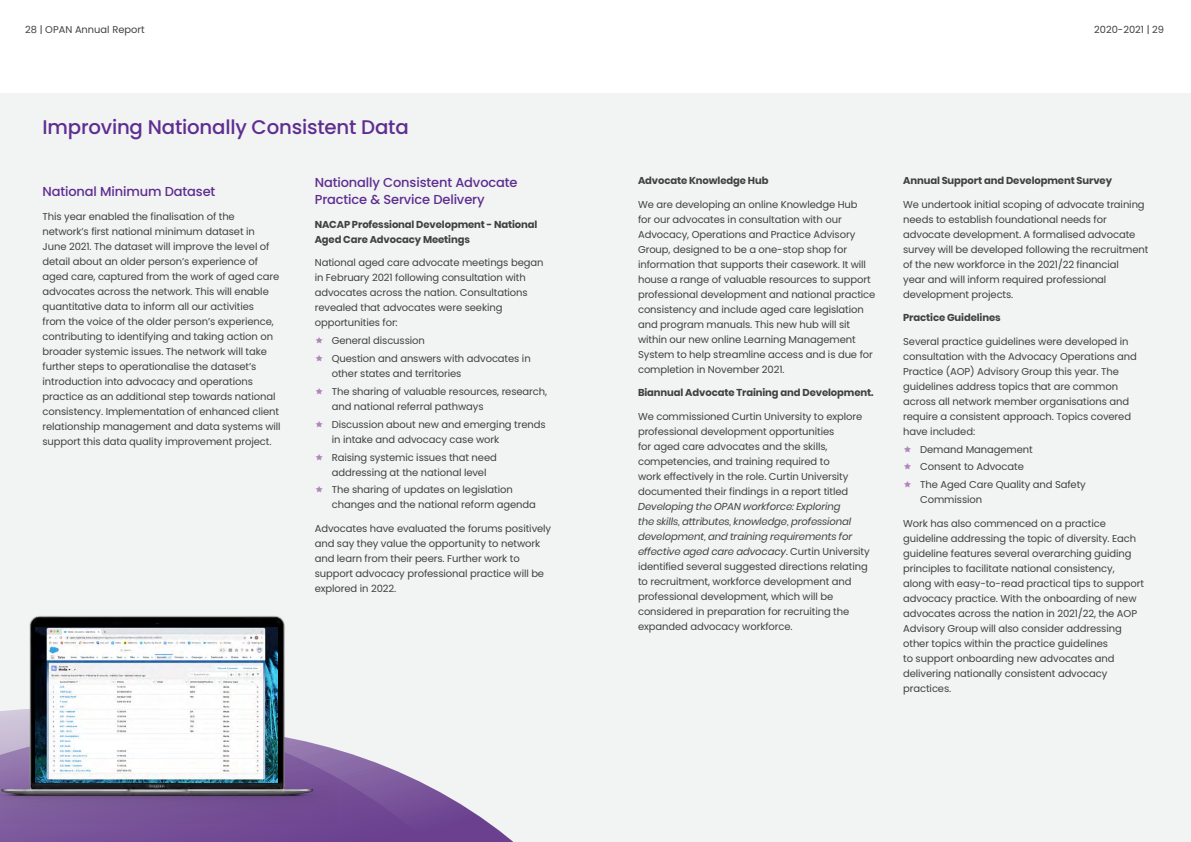
<style>
.page{position:relative;width:1191px;height:842px;background:#fff}
.page>*{position:absolute;margin:0;border:0;box-sizing:border-box;transform-origin:0 0}
.t1{font:500 19.7px "Poppins";letter-spacing:-.01em;color:#5e2d91}
.t2{font:500 13px/17px "Poppins";letter-spacing:-.01em;color:#5e2d91}
.t3{font:10px/15px "Poppins";letter-spacing:-.01em;color:#414042}
.t4{font:700 10px/15px "Poppins";letter-spacing:-.01em;color:#414042}
.t5{font:9.9px "Poppins";color:#414042}
.s1{font-style:italic}
</style>
<div class="page">
<div style="left:0;top:94px;width:1191px;height:748px;background:#f2f3f3"></div>
<svg style="left:0;top:755px;width:514px;height:87px"></svg>
<img style="left:0;top:616px;width:354px;height:207px">
<img style="left:35px;top:628px;width:242px;height:154px">
<p class="t5" style="left:25px;top:24px;width:121px">28 | OPAN Annual Report</p>
<p class="t5" style="left:1094px;top:24px;width:71px">2020-2021 | 29</p>
<h1 class="t1" style="left:43px;top:116px;width:368px">Improving Nationally Consistent Data</h1>
<h2 class="t2" style="left:43px;top:183px;width:174px">National Minimum Dataset</h2>
<p class="t3" style="left:43px;top:209px;width:240px">This year enabled the finalisation of the network’s first national minimum dataset in June 2021. The dataset will improve the level of detail about an older person’s experience of aged care, captured from the work of aged care advocates across the network. This will enable quantitative data to inform all our activities<br>from the voice of the older person’s experience, contributing to identifying and taking action on broader systemic issues. The network will take further steps to operationalise the dataset’s introduction into advocacy and operations practice as an additional step towards national consistency. Implementation of enhanced client relationship management and data systems will support this data quality improvement project.</p>
<h2 class="t2" style="left:315px;top:174px;width:204px">Nationally Consistent Advocate<br>Practice &amp; Service Delivery</h2>
<p class="t4" style="left:315px;top:217px;width:224px">NACAP Professional Development - National<br>Aged Care Advocacy Meetings</p>
<p class="t3" style="left:315px;top:255px;width:230px">National aged care advocate meetings began in February 2021 following consultation with advocates across the nation. Consultations revealed that advocates were seeking opportunities for:</p>
<p class="t3" style="left:332px;top:332px;width:200px;line-height:17.8px">General discussion<br>Question and answers with advocates in</p>
<p class="t3" style="left:332px;top:365px;width:217px;line-height:17.8px">other states and territories<br>The sharing of valuable resources, research,</p>
<p class="t3" style="left:332px;top:398px;width:215px;line-height:17.8px">and national referral pathways<br>Discussion about new and emerging trends</p>
<p class="t3" style="left:332px;top:430px;width:169px;line-height:17.8px">in intake and advocacy case work<br>Raising systemic issues that need</p>
<p class="t3" style="left:332px;top:463px;width:182px;line-height:17.8px">addressing at the national level<br>The sharing of updates on legislation</p>
<p class="t3" style="left:332px;top:497px;width:206px">changes and the national reform agenda</p>
<p class="t3" style="left:315px;top:521px;width:238px">Advocates have evaluated the forums positively and say they value the opportunity to network and learn from their peers. Further work to support advocacy professional practice will be explored in 2022.</p>
<p class="t4" style="left:638px;top:173px;width:132px">Advocate Knowledge Hub</p>
<p class="t3" style="left:638px;top:197px;width:239px">We are developing an online Knowledge Hub<br>for our advocates in consultation with our Advocacy, Operations and Practice Advisory Group, designed to be a one-stop shop for information that supports their casework. It will house a range of valuable resources to support professional development and national practice consistency and include aged care legislation and program manuals. This new hub will sit within our new online Learning Management System to help streamline access and is due for completion in November 2021.</p>
<p class="t4" style="left:638px;top:385px;width:237px">Biannual Advocate Training and Development.</p>
<p class="t3" style="left:638px;top:409px;width:226px">We commissioned Curtin University to explore professional development opportunities<br>for aged care advocates and the skills, competencies, and training required to<br>work effectively in the role. Curtin University documented their findings in a report titled</p>
<p class="t3" style="left:638px;top:499px;width:233px"><span class="s1">Developing the OPAN workforce: Exploring<br>the skills, attributes, knowledge, professional development, and training requirements for effective aged care advocacy.</span> Curtin University identified several suggested directions relating to recruitment, workforce development and professional development, which will be considered in preparation for recruiting the expanded advocacy workforce.</p>
<p class="t4" style="left:903px;top:173px;width:210px">Annual Support and Development Survey</p>
<p class="t3" style="left:903px;top:197px;width:247px">We undertook initial scoping of advocate training needs to establish foundational needs for advocate development. A formalised advocate survey will be developed following the recruitment of the new workforce in the 2021/22 financial<br>year and will inform required professional development projects.</p>
<p class="t4" style="left:903px;top:310px;width:99px">Practice Guidelines</p>
<p class="t3" style="left:903px;top:334px;width:235px">Several practice guidelines were developed in consultation with the Advocacy Operations and Practice (AOP) Advisory Group this year. The guidelines address topics that are common across all network member organisations and require a consistent approach. Topics covered have included:</p>
<p class="t3" style="left:920px;top:440px;width:167px;line-height:17.8px">Demand Management<br>Consent to Advocate<br>The Aged Care Quality and Safety</p>
<p class="t3" style="left:920px;top:492px;width:63px">Commission</p>
<p class="t3" style="left:903px;top:516px;width:242px">Work has also commenced on a practice guideline addressing the topic of diversity. Each guideline features several overarching guiding principles to facilitate national consistency, along with easy-to-read practical tips to support advocacy practice. With the onboarding of new advocates across the nation in 2021/22, the AOP Advisory Group will also consider addressing other topics within the practice guidelines<br>to support onboarding new advocates and delivering nationally consistent advocacy practices.</p>
</div>
